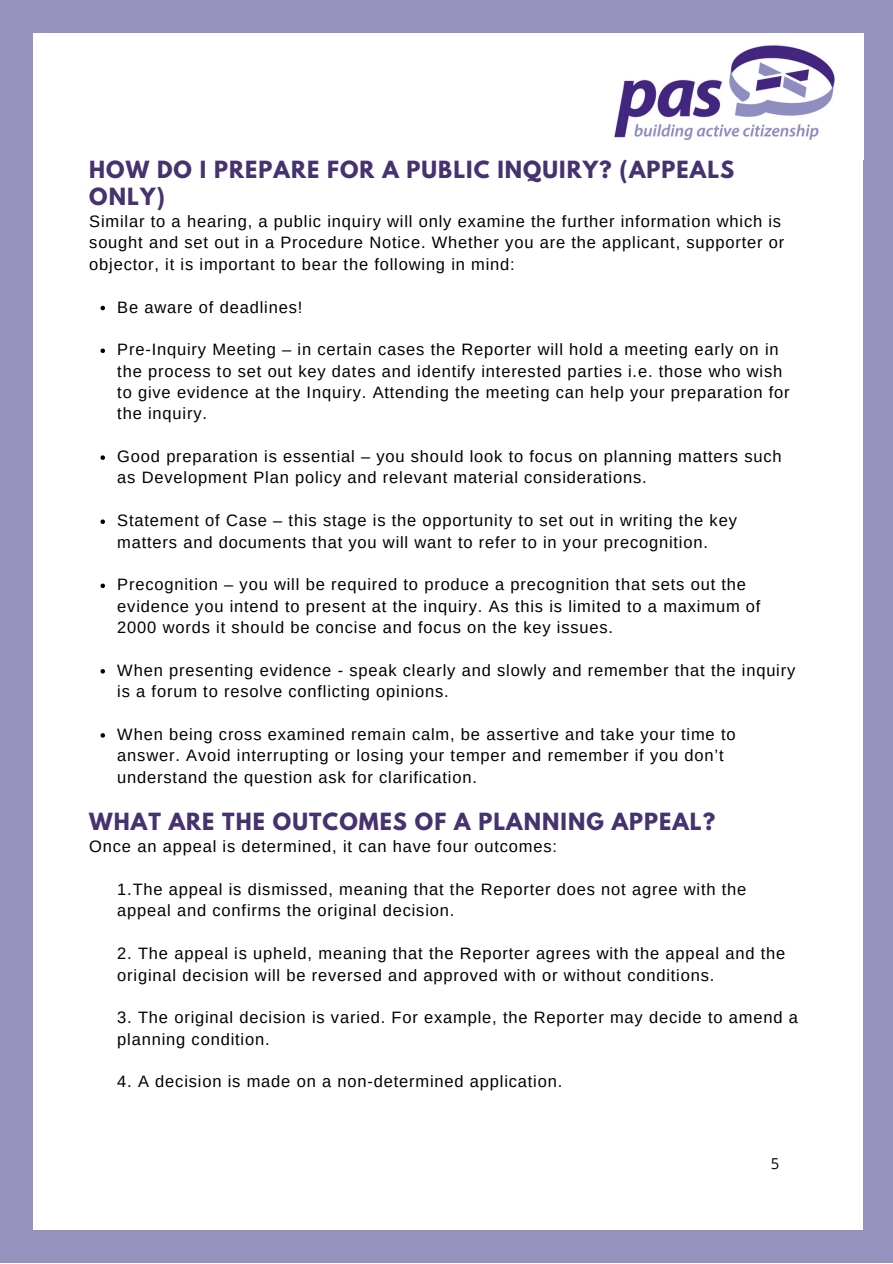
<style>
.page{position:relative;width:893px;height:1264px;background:#fff}
.page>*{position:absolute;margin:0;border:0;box-sizing:border-box;transform-origin:0 0}
.t1{font:700 21px/27px "League Spartan";letter-spacing:.05em;color:#45326f}
.t2{font:16.5px/21.3px "Arimo";letter-spacing:.05em;color:#000}
.t3{font:15px "Open Sans";color:#000}
</style>
<div class="page">
<div style="left:0;top:0;width:892px;height:1262px;background:#9593be"></div>
<div style="left:34px;top:33px;width:828px;height:1196px;background:#fff"></div>
<img style="left:614px;top:33px;width:249px;height:126px">
<svg style="left:100px;top:306px;width:5px;height:4px"></svg>
<svg style="left:100px;top:348px;width:5px;height:5px"></svg>
<svg style="left:100px;top:455px;width:5px;height:5px"></svg>
<svg style="left:100px;top:519px;width:5px;height:5px"></svg>
<svg style="left:100px;top:583px;width:5px;height:5px"></svg>
<svg style="left:100px;top:669px;width:5px;height:4px"></svg>
<svg style="left:100px;top:733px;width:5px;height:4px"></svg>
<p class="t1" style="left:89px;top:158px;width:646px">HOW DO I PREPARE FOR A PUBLIC INQUIRY? (APPEALS<br>ONLY)</p>
<p class="t2" style="left:89px;top:211px;width:696px">Similar to a hearing, a public inquiry will only examine the further information which is sought and set out in a Procedure Notice. Whether you are the applicant, supporter or objector, it is important to bear the following in mind:</p>
<p class="t2" style="left:117px;top:296px;width:186px">Be aware of deadlines!</p>
<p class="t2" style="left:117px;top:339px;width:673px">Pre-Inquiry Meeting – in certain cases the Reporter will hold a meeting early on in the process to set out key dates and identify interested parties i.e. those who wish to give evidence at the Inquiry. Attending the meeting can help your preparation for the inquiry.</p>
<p class="t2" style="left:117px;top:446px;width:665px">Good preparation is essential – you should look to focus on planning matters such as Development Plan policy and relevant material considerations.</p>
<p class="t2" style="left:117px;top:510px;width:621px">Statement of Case – this stage is the opportunity to set out in writing the key matters and documents that you will want to refer to in your precognition.</p>
<p class="t2" style="left:117px;top:574px;width:644px">Precognition – you will be required to produce a precognition that sets out the evidence you intend to present at the inquiry. As this is limited to a maximum of<br>2000 words it should be concise and focus on the key issues.</p>
<p class="t2" style="left:117px;top:659px;width:679px">When presenting evidence - speak clearly and slowly and remember that the inquiry is a forum to resolve conflicting opinions.</p>
<p class="t2" style="left:117px;top:723px;width:619px">When being cross examined remain calm, be assertive and take your time to answer. Avoid interrupting or losing your temper and remember if you don’t understand the question ask for clarification.</p>
<p class="t1" style="left:89px;top:810px;width:627px">WHAT ARE THE OUTCOMES OF A PLANNING APPEAL?</p>
<p class="t2" style="left:89px;top:836px;width:469px">Once an appeal is determined, it can have four outcomes:</p>
<p class="t2" style="left:117px;top:878px;width:630px">1.The appeal is dismissed, meaning that the Reporter does not agree with the appeal and confirms the original decision.</p>
<p class="t2" style="left:117px;top:942px;width:669px">2. The appeal is upheld, meaning that the Reporter agrees with the appeal and the original decision will be reversed and approved with or without conditions.</p>
<p class="t2" style="left:117px;top:1006px;width:682px">3. The original decision is varied. For example, the Reporter may decide to amend a planning condition.</p>
<p class="t2" style="left:117px;top:1070px;width:446px">4. A decision is made on a non-determined application.</p>
<p class="t3" style="left:770px;top:1153px;width:10px">5</p>
</div>
